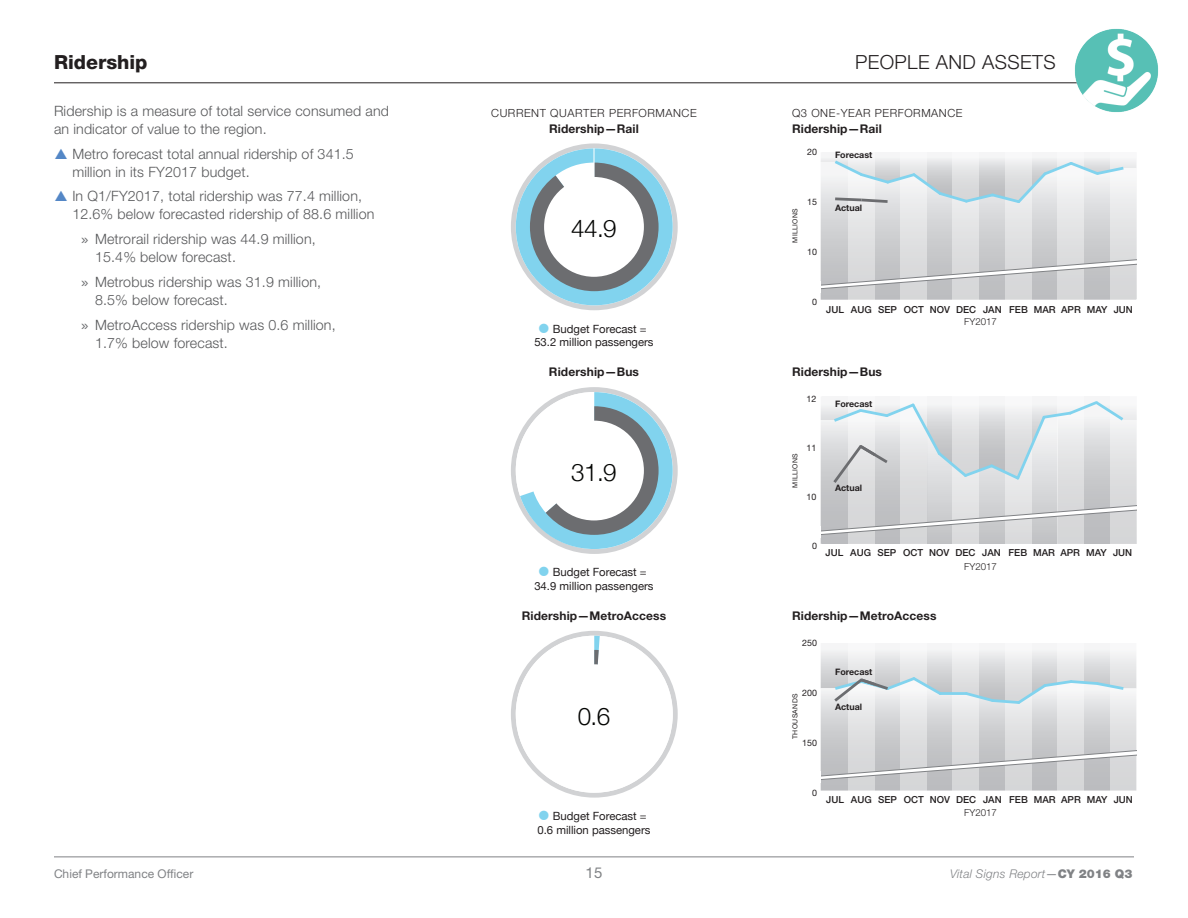
<style>
.page{position:relative;width:1188px;height:918px;background:#fff}
.page>*{position:absolute;margin:0;border:0;box-sizing:border-box;transform-origin:0 0}
.t1{font:300 24.3px "Helvetica Neue";color:#040503}
.Category{font:300 19.5px "Helvetica Neue";letter-spacing:.02em;color:#231f20}
.KPI_Heading{font:800 19.5px "Helvetica Neue";color:#231f20}
.t2{font:15px "Helvetica Neue";color:#808285}
.Body{font:300 14.25px/18px "Helvetica Neue";letter-spacing:.01em;color:#57585a}
.t3{font:700 12.9px "Helvetica Neue";color:#040503}
.Subhead-3{font:700 12px "Helvetica Neue";letter-spacing:.01em;color:#231f20}
.t4{font:italic 300 12px "Helvetica Neue";letter-spacing:.02em;color:#808285}
.t5{font:12px "Helvetica Neue";color:#808285}
.t6{font:11.25px/13.6px "Helvetica Neue";color:#231f20}
.Subhead-3-2{font:300 11.25px "Helvetica Neue";letter-spacing:.05em;color:#231f20}
.t7{font:500 9.75px "Helvetica Neue";color:#231f20}
.t8{font:300 9.75px "Helvetica Neue";color:#231f20}
.t9{font:700 8.85px "Helvetica Neue";color:#231f20}
.t10{font:8.85px "Helvetica Neue";color:#231f20}
.t11{font:6.9px "Helvetica Neue";letter-spacing:.05em;color:#231f20}
.s1{font-family:"Myriad Pro";font-weight:400;color:#6c6d70}
.s2{font-weight:400}
.s3{font-weight:900;font-style:normal}
</style>
<div class="page">
<svg style="left:511px;top:143px;width:167px;height:167px"></svg>
<div style="left:544px;top:177px;width:100px;height:100px;background:#fff;border-radius:50%"></div>
<hr style="left:594px;top:148px;width:1px;height:34px;background:#fff">
<svg style="left:511px;top:387px;width:167px;height:167px"></svg>
<div style="left:544px;top:421px;width:100px;height:99px;background:#fff;border-radius:50%"></div>
<svg style="left:511px;top:631px;width:167px;height:167px"></svg>
<div style="left:544px;top:664px;width:100px;height:100px;background:#fff;border-radius:50%"></div>
<hr style="left:54px;top:82px;width:1080px;height:1px;background:#231f20">
<img style="left:1062px;top:28px;width:97px;height:85px">
<svg style="left:820px;top:157px;width:317px;height:143px;background:#d7dadc"></svg>
<svg style="left:820px;top:401px;width:317px;height:143px;background:#d8dbdd"></svg>
<svg style="left:820px;top:649px;width:317px;height:142px;background:#d7d9db"></svg>
<hr style="left:54px;top:856px;width:1080px;height:1px;background:#808285">
<p class="KPI_Heading" style="left:54px;top:50px;width:95px">Ridership</p>
<p class="Category" style="left:855px;top:50px;width:202px">PEOPLE AND ASSETS</p>
<p class="Body" style="left:54px;top:102px;width:337px">Ridership is a measure of total service consumed and an indicator of value to the region.</p>
<p class="Body" style="left:72px;top:144px;width:283px">Metro forecast total annual ridership of 341.5 million in its FY2017 budget.</p>
<p class="Body" style="left:72px;top:187px;width:304px">In Q1/FY2017, total ridership was 77.4 million,<br>12.6% below forecasted ridership of 88.6 million</p>
<p class="Body" style="left:95px;top:230px;width:222px;text-indent:-14px"><span class="s1">»</span> Metrorail ridership was 44.9 million,<br>15.4% below forecast.</p>
<p class="Body" style="left:95px;top:273px;width:228px;text-indent:-14px"><span class="s1">»</span> Metrobus ridership was 31.9 million,<br>8.5% below forecast.</p>
<p class="Body" style="left:95px;top:315px;width:242px;text-indent:-14px"><span class="s1">»</span> MetroAccess ridership was 0.6 million,<br>1.7% below forecast.</p>
<p class="Subhead-3-2" style="left:491px;top:106px;width:207px">CURRENT QUARTER PERFORMANCE</p>
<p class="Subhead-3-2" style="left:792px;top:106px;width:172px">Q3 ONE-YEAR PERFORMANCE</p>
<p class="t3" style="left:546px;top:118px;width:97px">Ridership—Rail</p>
<p class="Subhead-3" style="left:549px;top:121px;width:91px">Ridership—Rail</p>
<p class="Subhead-3" style="left:792px;top:121px;width:91px">Ridership—Rail</p>
<p class="t10" style="left:807px;top:147px;width:11px">20</p>
<p class="t9" style="left:835px;top:149px;width:39px">Forecast</p>
<p class="t10" style="left:807px;top:197px;width:11px">15</p>
<p class="t9" style="left:835px;top:203px;width:29px">Actual</p>
<p class="t11" style="left:791px;top:243px;width:36px;rotate:-90deg">MILLIONS</p>
<p class="t1" style="left:571px;top:209px;width:47px">44.9</p>
<p class="t10" style="left:807px;top:247px;width:11px">10</p>
<p class="t10" style="left:812px;top:296px;width:6px">0</p>
<p class="t10" style="left:812px;top:297px;width:6px">5</p>
<p class="t7" style="left:826px;top:303px;width:308px">JUL AUG SEP OCT NOV DEC JAN FEB MAR APR MAY JUN</p>
<p class="t8" style="left:964px;top:316px;width:34px">FY2017</p>
<p class="t6" style="left:534px;top:323px;width:121px;text-indent:18px">Budget Forecast =<br>53.2 million passengers</p>
<p class="t3" style="left:546px;top:362px;width:97px">Ridership—Bus</p>
<p class="Subhead-3" style="left:549px;top:365px;width:92px">Ridership—Bus</p>
<p class="Subhead-3" style="left:792px;top:365px;width:92px">Ridership—Bus</p>
<p class="t1" style="left:571px;top:453px;width:47px">31.9</p>
<p class="t6" style="left:534px;top:566px;width:121px;text-indent:18px">Budget Forecast =<br>34.9 million passengers</p>
<p class="t10" style="left:807px;top:394px;width:11px">12</p>
<p class="t11" style="left:791px;top:488px;width:36px;rotate:-90deg">MILLIONS</p>
<p class="t10" style="left:807px;top:443px;width:11px">11</p>
<p class="t10" style="left:807px;top:491px;width:11px">10</p>
<p class="t9" style="left:835px;top:398px;width:39px">Forecast</p>
<p class="t9" style="left:835px;top:482px;width:29px">Actual</p>
<p class="t10" style="left:812px;top:540px;width:6px">9</p>
<p class="t10" style="left:812px;top:540px;width:6px">0</p>
<p class="t7" style="left:826px;top:546px;width:308px">JUL AUG SEP OCT NOV DEC JAN FEB MAR APR MAY JUN</p>
<p class="t8" style="left:964px;top:560px;width:34px">FY2017</p>
<p class="t3" style="left:517px;top:606px;width:155px">Ridership—MetroAccess</p>
<p class="Subhead-3" style="left:522px;top:608px;width:146px">Ridership—MetroAccess</p>
<p class="Subhead-3" style="left:792px;top:608px;width:146px">Ridership—MetroAccess</p>
<p class="t1" style="left:578px;top:701px;width:34px">0.6</p>
<p class="t6" style="left:537px;top:810px;width:115px;text-indent:15px">Budget Forecast =<br>0.6 million passengers</p>
<p class="t10" style="left:802px;top:637px;width:16px">250</p>
<p class="t10" style="left:802px;top:687px;width:16px">200</p>
<p class="t11" style="left:791px;top:739px;width:47px;rotate:-90deg">THOUSANDS</p>
<p class="t10" style="left:802px;top:737px;width:16px">150</p>
<p class="t9" style="left:835px;top:666px;width:39px">Forecast</p>
<p class="t9" style="left:835px;top:701px;width:29px">Actual</p>
<p class="t7" style="left:826px;top:794px;width:308px">JUL AUG SEP OCT NOV DEC JAN FEB MAR APR MAY JUN</p>
<p class="t8" style="left:964px;top:807px;width:34px">FY2017</p>
<p class="t5" style="left:54px;top:866px;width:141px">Chief Performance Officer</p>
<p class="t2" style="left:586px;top:863px;width:18px">15</p>
<p class="t4" style="left:950px;top:866px;width:184px">Vital Signs Report<span class="s2">—</span><span class="s3">CY 2016 Q3</span></p>
</div>
